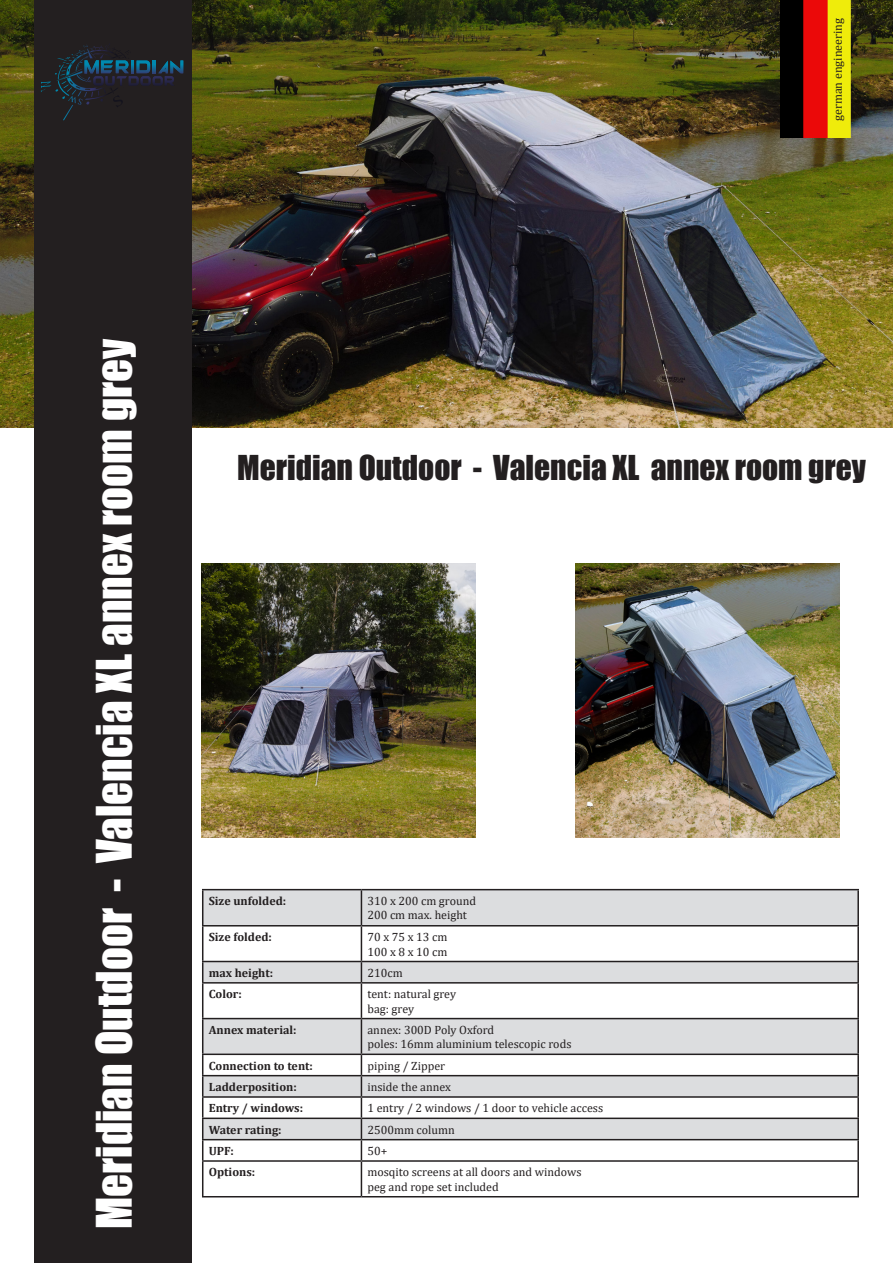
<style>
.page{position:relative;width:893px;height:1263px;background:#fff}
.page>*{position:absolute;margin:0;border:0;box-sizing:border-box;transform-origin:0 0}
.t1{font:45px "Impact";color:#fff}
.t2{font:31.5px "Impact";color:#231f20}
.t3{font:12px/14.4px "Cambria";color:#231f20}
.t4{font:700 12px "Cambria";color:#231f20}
</style>
<div class="page">
<img style="left:0;top:0;width:893px;height:427px">
<div style="left:34px;top:0;width:157px;height:1263px;background:#231f20"></div>
<svg style="left:41px;top:44px;width:142px;height:76px"></svg>
<svg style="left:203px;top:890px;width:654px;height:163px;fill:#dcdddf"></svg>
<hr style="left:202px;top:889px;width:159px;height:1px;background:#231f20">
<hr style="left:202px;top:890px;width:1px;height:35px;background:#231f20">
<hr style="left:361px;top:889px;width:498px;height:1px;background:#231f20">
<hr style="left:361px;top:890px;width:1px;height:35px;background:#231f20">
<hr style="left:857px;top:890px;width:2px;height:35px;background:#231f20">
<hr style="left:202px;top:925px;width:159px;height:1px;background:#231f20">
<hr style="left:202px;top:926px;width:1px;height:35px;background:#231f20">
<hr style="left:361px;top:925px;width:498px;height:1px;background:#231f20">
<hr style="left:361px;top:926px;width:1px;height:35px;background:#231f20">
<hr style="left:857px;top:926px;width:2px;height:35px;background:#231f20">
<hr style="left:202px;top:961px;width:159px;height:1px;background:#231f20">
<svg style="left:202px;top:962px;width:1px;height:20px"></svg>
<hr style="left:361px;top:961px;width:498px;height:1px;background:#231f20">
<svg style="left:361px;top:962px;width:1px;height:20px"></svg>
<hr style="left:857px;top:962px;width:2px;height:20px;background:#231f20">
<hr style="left:202px;top:982px;width:159px;height:1px;background:#231f20">
<hr style="left:202px;top:983px;width:1px;height:35px;background:#231f20">
<hr style="left:361px;top:982px;width:498px;height:1px;background:#231f20">
<hr style="left:361px;top:983px;width:1px;height:35px;background:#231f20">
<hr style="left:857px;top:983px;width:2px;height:35px;background:#231f20">
<hr style="left:202px;top:1018px;width:159px;height:1px;background:#231f20">
<hr style="left:202px;top:1019px;width:1px;height:34px;background:#231f20">
<hr style="left:361px;top:1018px;width:498px;height:1px;background:#231f20">
<hr style="left:361px;top:1019px;width:1px;height:34px;background:#231f20">
<hr style="left:857px;top:1019px;width:2px;height:34px;background:#231f20">
<hr style="left:202px;top:1053px;width:159px;height:2px;background:#231f20">
<hr style="left:361px;top:1053px;width:498px;height:2px;background:#231f20">
<svg style="left:202px;top:1055px;width:657px;height:141px"></svg>
<hr style="left:857px;top:1140px;width:2px;height:20px;background:#231f20">
<hr style="left:202px;top:1160px;width:159px;height:2px;background:#231f20">
<hr style="left:202px;top:1162px;width:1px;height:34px;background:#231f20">
<hr style="left:361px;top:1160px;width:498px;height:2px;background:#231f20">
<hr style="left:361px;top:1162px;width:1px;height:34px;background:#231f20">
<hr style="left:857px;top:1162px;width:2px;height:34px;background:#231f20">
<hr style="left:202px;top:1196px;width:159px;height:1px;background:#231f20">
<hr style="left:361px;top:1196px;width:498px;height:1px;background:#231f20">
<img style="left:780px;top:0;width:71px;height:137px">
<img style="left:202px;top:563px;width:273px;height:275px">
<img style="left:575px;top:563px;width:265px;height:275px">
<p class="t3" style="left:830px;top:121px;width:105px;rotate:-90deg">german engineering</p>
<p class="t1" style="left:79px;top:1229px;width:892px;rotate:-90deg">Meridian Outdoor - Valencia XL annex room grey</p>
<p class="t2" style="left:237px;top:443px;width:630px">Meridian Outdoor - Valencia XL annex room grey</p>
<p class="t4" style="left:209px;top:892px;width:79px">Size unfolded:</p>
<p class="t3" style="left:367px;top:894px;width:110px">310 x 200 cm ground</p>
<p class="t3" style="left:367px;top:908px;width:101px">200 cm max. height</p>
<p class="t4" style="left:209px;top:928px;width:65px">Size folded:</p>
<p class="t3" style="left:367px;top:930px;width:81px">70 x 75 x 13 cm<br>100 x 8 x 10 cm</p>
<p class="t4" style="left:209px;top:964px;width:66px">max height:</p>
<p class="t3" style="left:367px;top:965px;width:37px">210cm</p>
<p class="t4" style="left:209px;top:985px;width:35px">Color:</p>
<p class="t3" style="left:367px;top:987px;width:90px">tent: natural grey</p>
<p class="t3" style="left:367px;top:1001px;width:48px">bag: grey</p>
<p class="t4" style="left:209px;top:1021px;width:89px">Annex material:</p>
<p class="t3" style="left:367px;top:1022px;width:128px">annex: 300D Poly Oxford</p>
<p class="t3" style="left:367px;top:1037px;width:206px">poles: 16mm aluminium telescopic rods</p>
<p class="t4" style="left:209px;top:1057px;width:106px">Connection to tent:</p>
<p class="t3" style="left:367px;top:1058px;width:79px">piping / Zipper</p>
<p class="t4" style="left:209px;top:1078px;width:90px">Ladderposition:</p>
<p class="t3" style="left:367px;top:1080px;width:85px">inside the annex</p>
<p class="t4" style="left:209px;top:1100px;width:96px">Entry / windows:</p>
<p class="t3" style="left:367px;top:1101px;width:237px">1 entry / 2 windows / 1 door to vehicle access</p>
<p class="t4" style="left:209px;top:1121px;width:74px">Water rating:</p>
<p class="t3" style="left:367px;top:1122px;width:89px">2500mm column</p>
<p class="t4" style="left:209px;top:1142px;width:27px">UPF:</p>
<p class="t3" style="left:367px;top:1144px;width:21px">50+</p>
<p class="t4" style="left:209px;top:1164px;width:48px">Options:</p>
<p class="t3" style="left:367px;top:1165px;width:216px">mosqito screens at all doors and windows</p>
<p class="t3" style="left:367px;top:1179px;width:133px">peg and rope set included</p>
</div>
